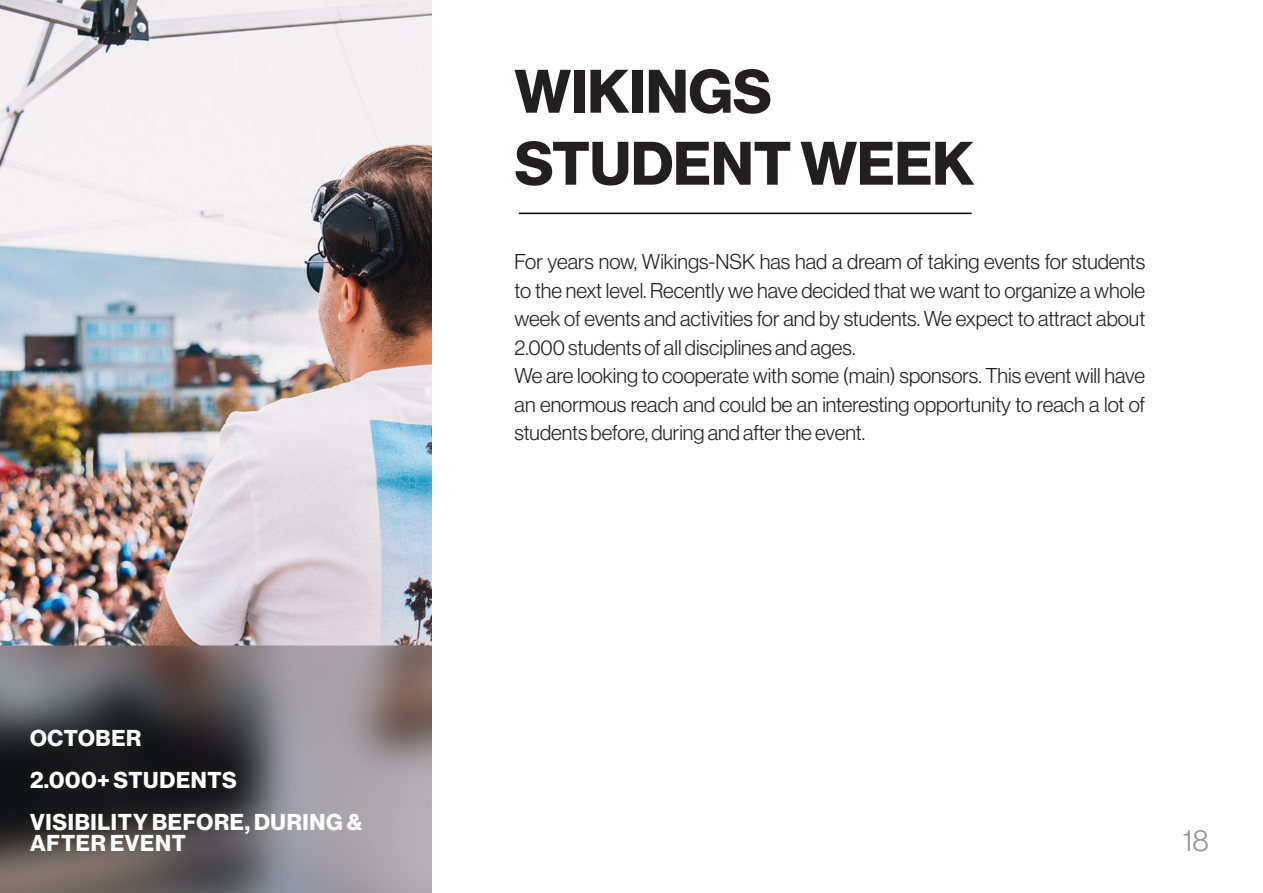
<style>
.page{position:relative;width:1263px;height:893px;background:#fff}
.page>*{position:absolute;margin:0;border:0;box-sizing:border-box;transform-origin:0 0}
.t1{font:700 60px "Neue Haas Display";color:#231f20}
.t2{font:300 30px "Neue Haas Display";color:#939598}
.t3{font:700 22.5px "Neue Haas Display";letter-spacing:.03em;color:#fff}
.t4{font:300 21px/28.5px "Neue Haas Display";color:#231f20;text-align:justify}
</style>
<div class="page">
<img style="left:0;top:0;width:432px;height:893px">
<hr style="left:519px;top:213px;width:453px;height:1px;background:#000">
<p class="t3" style="left:30px;top:725px;width:113px">OCTOBER</p>
<p class="t3" style="left:30px;top:767px;width:208px">2.000+ STUDENTS</p>
<p class="t3" style="left:30px;top:809px;width:334px">VISIBILITY BEFORE, DURING &amp;</p>
<p class="t3" style="left:30px;top:830px;width:157px">AFTER EVENT</p>
<p class="t1" style="left:514px;top:57px;width:259px">WIKINGS</p>
<p class="t1" style="left:514px;top:129px;width:461px">STUDENT WEEK</p>
<p class="t4" style="left:514px;top:248px;width:632px">For years now, Wikings-NSK has had a dream of taking events for students to the next level. Recently we have decided that we want to organize a whole week of events and activities for and by students. We expect to attract about 2.000 students of all disciplines and ages.</p>
<p class="t4" style="left:514px;top:362px;width:632px">We are looking to cooperate with some (main) sponsors. This event will have an enormous reach and could be an interesting opportunity to reach a lot of students before, during and after the event.</p>
<p class="t2" style="left:1183px;top:824px;width:28px">18</p>
</div>
